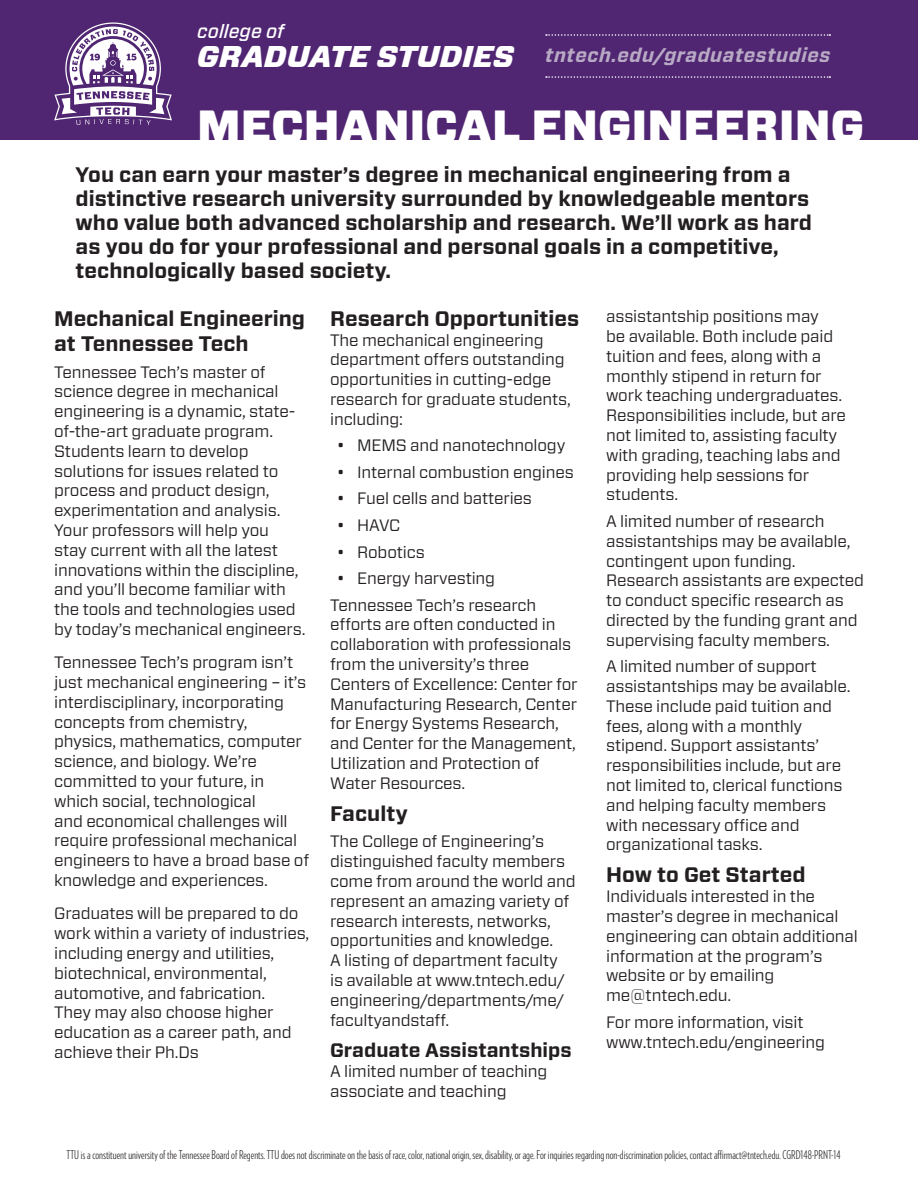
<style>
.page{position:relative;width:918px;height:1188px;background:#fff}
.page>*{position:absolute;margin:0;border:0;box-sizing:border-box;transform-origin:0 0}
.t1{font:900 45px "Forza";color:#fff}
.t2{font:italic 900 30px "Forza";color:#fff}
.t3{font:700 21px/24px "Forza";color:#231f20}
.t4{font:italic 700 19.5px "Forza";letter-spacing:.03em;color:#b8a9c5}
.t5{font:700 19.5px "Forza";color:#231f20}
.t6{font:italic 500 19.5px "Forza";color:#fff}
.t7{font:16.5px/19.8px "Forza";letter-spacing:-.01em;color:#231f20}
.t8{font:300 12px "Verlag Compressed";color:#231f20}
</style>
<div class="page">
<div style="left:0;top:0;width:918px;height:140px;background:#502672"></div>
<svg style="left:546px;top:34px;width:284px;height:2px"></svg>
<svg style="left:546px;top:76px;width:284px;height:2px"></svg>
<svg style="left:54px;top:22px;width:118px;height:103px"></svg>
<p class="t6" style="left:197px;top:18px;width:88px">college of</p>
<p class="t2" style="left:197px;top:35px;width:318px">GRADUATE STUDIES</p>
<p class="t4" style="left:545px;top:42px;width:287px">tntech.edu/graduatestudies</p>
<p class="t1" style="left:197px;top:96px;width:668px">MECHANICAL ENGINEERING</p>
<p class="t3" style="left:76px;top:163px;width:738px">You can earn your master’s degree in mechanical engineering from a distinctive research university surrounded by knowledgeable mentors who value both advanced scholarship and research. We’ll work as hard as you do for your professional and personal goals in a competitive, technologically based society.</p>
<p class="t3" style="left:54px;top:306px;width:252px;line-height:25.2px">Mechanical Engineering at Tennessee Tech</p>
<p class="t7" style="left:54px;top:362px;width:253px">Tennessee Tech’s master of science degree in mechanical engineering is a dynamic, state&shy;of-the-art graduate program.<br>Students learn to develop solutions for issues related to process and product design, experimentation and analysis.<br>Your professors will help you stay current with all the latest innovations within the discipline, and you’ll become familiar with the tools and technologies used by today’s mechanical engineers.</p>
<p class="t7" style="left:54px;top:652px;width:257px">Tennessee Tech’s program isn’t just mechanical engineering – it’s interdisciplinary, incorporating concepts from chemistry, physics, mathematics, computer science, and biology. We’re committed to your future, in which social, technological<br>and economical challenges will require professional mechanical engineers to have a broad base of knowledge and experiences.</p>
<p class="t7" style="left:54px;top:903px;width:257px">Graduates will be prepared to do work within a variety of industries, including energy and utilities, biotechnical, environmental, automotive, and fabrication.<br>They may also choose higher education as a career path, and achieve their Ph.Ds</p>
<p class="t3" style="left:330px;top:307px;width:251px">Research Opportunities</p>
<p class="t7" style="left:330px;top:330px;width:242px">The mechanical engineering department offers outstanding opportunities in cutting-edge research for graduate students, including:</p>
<p class="t7" style="left:337px;top:435px;width:230px">• MEMS and nanotechnology</p>
<p class="t7" style="left:337px;top:462px;width:238px">• Internal combustion engines</p>
<p class="t7" style="left:337px;top:489px;width:197px">• Fuel cells and batteries</p>
<p class="t7" style="left:337px;top:515px;width:65px">• HAVC</p>
<p class="t7" style="left:337px;top:542px;width:89px">• Robotics</p>
<p class="t7" style="left:337px;top:568px;width:160px">• Energy harvesting</p>
<p class="t7" style="left:330px;top:595px;width:249px">Tennessee Tech’s research efforts are often conducted in collaboration with professionals from the university’s three<br>Centers of Excellence: Center for<br>Manufacturing Research, Center for Energy Systems Research, and Center for the Management,<br>Utilization and Protection of<br>Water Resources.</p>
<p class="t3" style="left:330px;top:802px;width:79px">Faculty</p>
<p class="t7" style="left:330px;top:831px;width:247px">The College of Engineering’s distinguished faculty members come from around the world and represent an amazing variety of research interests, networks, opportunities and knowledge.<br>A listing of department faculty<br>is available at www.tntech.edu/ engineering/departments/me/ facultyandstaff.</p>
<p class="t5" style="left:330px;top:1038px;width:243px">Graduate Assistantships</p>
<p class="t7" style="left:330px;top:1061px;width:219px">A limited number of teaching associate and teaching</p>
<p class="t7" style="left:606px;top:306px;width:241px">assistantship positions may<br>be available. Both include paid tuition and fees, along with a monthly stipend in return for work teaching undergraduates.<br>Responsibilities include, but are not limited to, assisting faculty with grading, teaching labs and providing help sessions for students.</p>
<p class="t7" style="left:606px;top:511px;width:260px">A limited number of research assistantships may be available, contingent upon funding.<br>Research assistants are expected to conduct specific research as directed by the funding grant and supervising faculty members.</p>
<p class="t7" style="left:606px;top:656px;width:246px">A limited number of support assistantships may be available.<br>These include paid tuition and fees, along with a monthly stipend. Support assistants’ responsibilities include, but are not limited to, clerical functions and helping faculty members with necessary office and organizational tasks.</p>
<p class="t3" style="left:606px;top:863px;width:201px">How to Get Started</p>
<p class="t7" style="left:606px;top:886px;width:253px">Individuals interested in the master’s degree in mechanical engineering can obtain additional information at the program’s website or by emailing me@tntech.edu.</p>
<p class="t7" style="left:606px;top:1012px;width:220px">For more information, visit www.tntech.edu/engineering</p>
<p class="t8" style="left:67px;top:1147px;width:775px">TTU is a constituent university of the Tennessee Board of Regents. TTU does not discriminate on the basis of race, color, national origin, sex, disability, or age. For inquiries regarding non-discrimination policies, contact affirmact@tntech.edu. CGRD148-PRNT-14</p>
</div>
